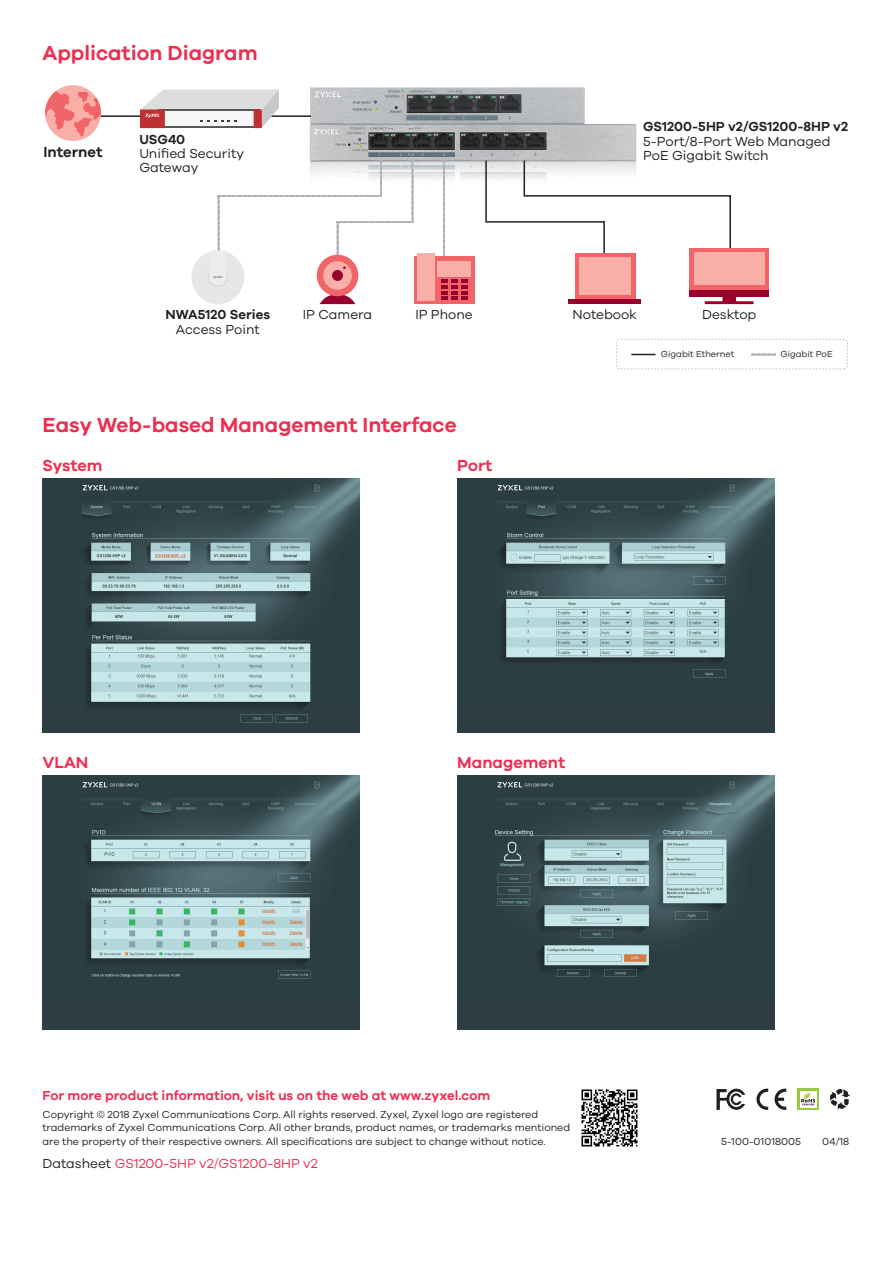
<style>
.page{position:relative;width:893px;height:1263px;background:#fff}
.page>*{position:absolute;margin:0;border:0;box-sizing:border-box;transform-origin:0 0}
.t1{font:600 21px "Galano Grotesque";color:#ee2d50}
.t2{font:600 16.5px "Galano Grotesque";color:#ee2d50}
.t3{font:600 15px "Galano Grotesque";color:#231f20}
.t4{font:13.5px/14.2px "Galano Grotesque";color:#231f20}
.t5{font:600 13.5px "Galano Grotesque";color:#ee2d50}
.t6{font:13.5px "Galano Grotesque";color:#ee2d50}
.t7{font:600 13.5px "Galano Grotesque";color:#231f20}
.brand_2_0_copyright{font:10.5px/13.5px "Galano Grotesque";color:#231f20}
.t8{font:9px "Galano Grotesque";color:#231f20}
.s1{font-weight:600}
.s2{color:#231f20}
</style>
<div class="page">
<img style="left:581px;top:1089px;width:57px;height:58px">
<svg style="left:716px;top:1089px;width:29px;height:21px"></svg>
<svg style="left:756px;top:1089px;width:12px;height:21px"></svg>
<svg style="left:775px;top:1089px;width:11px;height:21px"></svg>
<svg style="left:830px;top:1089px;width:20px;height:21px"></svg>
<svg style="left:797px;top:1089px;width:22px;height:21px"></svg>
<svg style="left:800px;top:1091px;width:16px;height:17px"></svg>
<svg style="left:801px;top:1092px;width:14px;height:13px"></svg>
<img style="left:309px;top:87px;width:328px;height:92px">
<hr style="left:100px;top:115px;width:59px;height:2px;background:#231f20">
<svg style="left:45px;top:85px;width:58px;height:56px"></svg>
<svg style="left:485px;top:159px;width:246px;height:112px"></svg>
<div style="left:575px;top:253px;width:60px;height:48px;background:#f16568"></div>
<div style="left:579px;top:258px;width:52px;height:37px;background:#f9afa7"></div>
<hr style="left:569px;top:300px;width:72px;height:4px;background:#98012d">
<svg style="left:705px;top:296px;width:48px;height:8px"></svg>
<div style="left:689px;top:248px;width:80px;height:48px;background:linear-gradient(to right,#98012d,#98012d)"></div>
<div style="left:689px;top:248px;width:80px;height:41px;background:#f16568"></div>
<div style="left:694px;top:252px;width:71px;height:33px;background:#f9afa7"></div>
<svg style="left:443px;top:161px;width:2px;height:95px"></svg>
<div style="left:414px;top:256px;width:60px;height:48px;background:#f16568"></div>
<div style="left:438px;top:261px;width:33px;height:15px;background:#f9afa7"></div>
<div style="left:417px;top:253px;width:17px;height:48px;background:#f9afa7"></div>
<svg style="left:441px;top:279px;width:26px;height:21px"></svg>
<hr style="left:266px;top:115px;width:45px;height:2px;background:#231f20">
<svg style="left:140px;top:90px;width:139px;height:38px"></svg>
<svg style="left:191px;top:161px;width:223px;height:143px"></svg>
<div style="left:332px;top:270px;width:11px;height:11px;background:#98012d;border-radius:50%"></div>
<div style="left:616px;top:339px;width:232px;height:30px;border:1px dashed #c7c8ca;border-radius:3px"></div>
<svg style="left:631px;top:354px;width:24px;height:1px"></svg>
<svg style="left:751px;top:354px;width:24px;height:1px"></svg>
<img style="left:43px;top:775px;width:317px;height:254px">
<img style="left:457px;top:775px;width:317px;height:254px">
<img style="left:457px;top:478px;width:317px;height:254px">
<img style="left:43px;top:478px;width:317px;height:254px">
<p class="t1" style="left:43px;top:40px;width:217px">Application Diagram</p>
<p class="t3" style="left:43px;top:143px;width:61px">Internet</p>
<p class="t4" style="left:139px;top:131px;width:106px"><span class="s1">USG40<br></span>Unified Security<br>Gateway</p>
<p class="t4" style="left:643px;top:119px;width:206px"><span class="s1">GS1200-5HP v2/GS1200-8HP v2<br></span>5-Port/8-Port Web Managed<br>PoE Gigabit Switch</p>
<p class="t7" style="left:165px;top:307px;width:106px">NWA5120 Series</p>
<p class="t4" style="left:303px;top:307px;width:71px">IP Camera</p>
<p class="t4" style="left:415px;top:307px;width:59px">IP Phone</p>
<p class="t4" style="left:573px;top:307px;width:66px">Notebook</p>
<p class="t4" style="left:702px;top:307px;width:56px">Desktop</p>
<p class="t4" style="left:176px;top:322px;width:85px">Access Point</p>
<p class="t1" style="left:43px;top:412px;width:416px">Easy Web-based Management Interface</p>
<p class="t2" style="left:43px;top:455px;width:62px">System</p>
<p class="t2" style="left:457px;top:455px;width:37px">Port</p>
<p class="t8" style="left:661px;top:349px;width:75px">Gigabit Ethernet</p>
<p class="t8" style="left:781px;top:349px;width:54px">Gigabit PoE</p>
<p class="t2" style="left:43px;top:752px;width:48px">VLAN</p>
<p class="t2" style="left:457px;top:752px;width:110px">Management</p>
<p class="t5" style="left:43px;top:1087px;width:449px">For more product information, visit us on the web at www.zyxel.com</p>
<p class="brand_2_0_copyright" style="left:43px;top:1107px;width:529px">Copyright © 2018 Zyxel Communications Corp. All rights reserved. Zyxel, Zyxel logo are registered trademarks of Zyxel Communications Corp. All other brands, product names, or trademarks mentioned are the property of their respective owners. All specifications are subject to change without notice.</p>
<p class="t6" style="left:43px;top:1155px;width:277px"><span class="s2">Datasheet</span> GS1200-5HP v2/GS1200-8HP v2</p>
<p class="brand_2_0_copyright" style="left:721px;top:1134px;width:81px">5-100-01018005</p>
<p class="brand_2_0_copyright" style="left:822px;top:1134px;width:29px">04/18</p>
</div>
